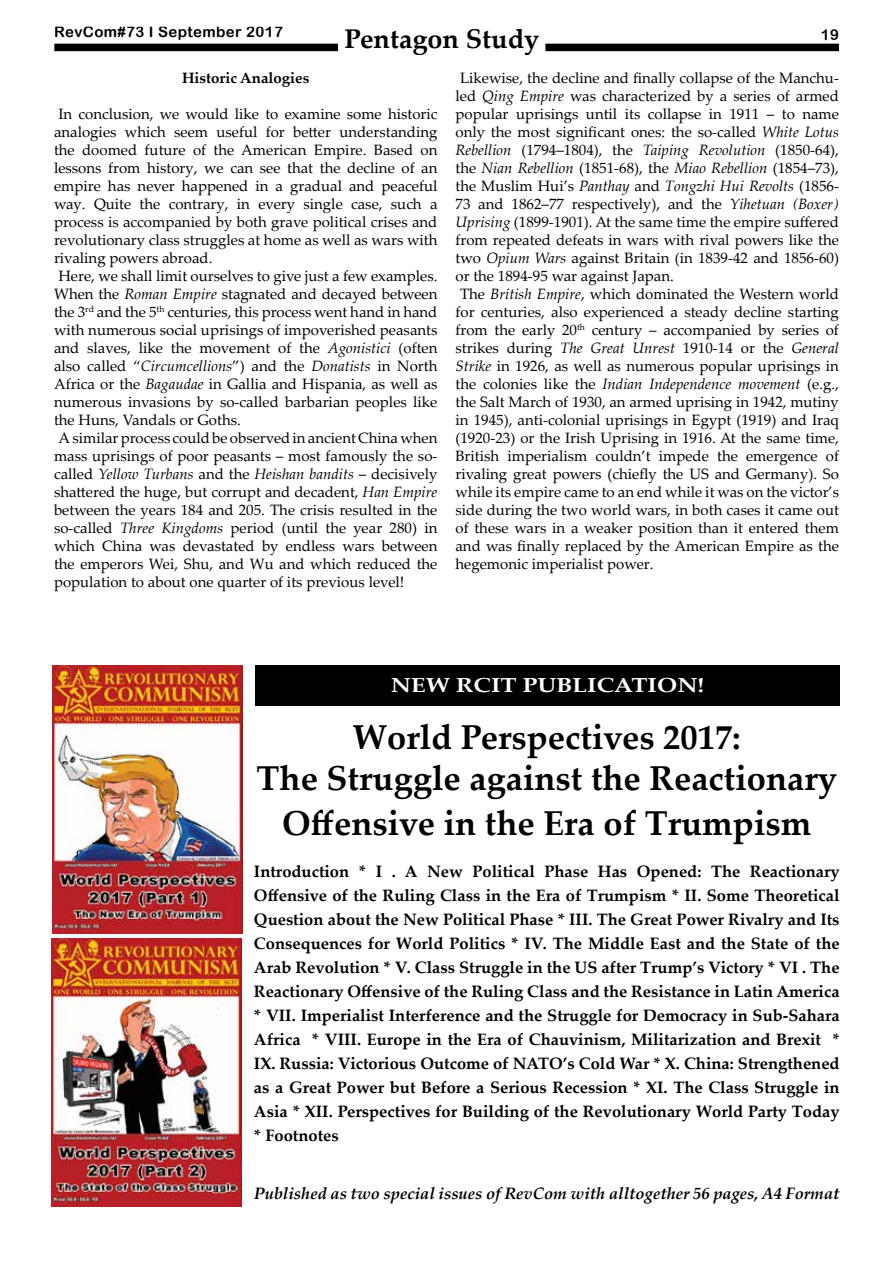
<style>
.page{position:relative;width:893px;height:1263px;background:#fff}
.page>*{position:absolute;margin:0;border:0;box-sizing:border-box;transform-origin:0 0}
.t1{font:700 34.5px/40.5px "Palatino Linotype";color:#000;text-align:center}
.t2{font:700 27px "Palatino Linotype";color:#000}
.t3{font:700 20.25px "Palatino Linotype";color:#fff;scale:1.2 1}
.t4{font:700 16.5px/24px "Palatino Linotype";color:#000;text-align:justify}
.t5{font:italic 700 16.5px "Palatino Linotype";color:#000}
.t6{font:15px "Palatino Linotype";color:#000}
.t7{font:italic 15px "Palatino Linotype";color:#000}
.t8{font:15px "Arial Rounded MT Bold";letter-spacing:.025em;color:#000}
.t9{font:700 15px "Palatino Linotype";color:#000}
.s1{font-style:italic}
.s2{font-style:normal}
</style>
<div class="page">
<div style="left:54px;top:44px;width:785px;height:7px;background:#000"></div>
<div style="left:339px;top:28px;width:206px;height:28px;background:#fff"></div>
<img style="left:51px;top:938px;width:190px;height:269px">
<div style="left:255px;top:665px;width:585px;height:41px;background:#000"></div>
<img style="left:53px;top:665px;width:190px;height:268px">
<p class="t8" style="left:54px;top:23px;width:230px">RevCom#73 I September 2017</p>
<h2 class="t2" style="left:344px;top:20px;width:196px">Pentagon Study</h2>
<p class="t8" style="left:821px;top:26px;width:20px">19</p>
<p class="t9" style="left:182px;top:67px;width:129px">Historic Analogies</p>
<p class="t6" style="left:59px;top:103px;width:380px">In conclusion, we would like to examine some historic</p>
<p class="t6" style="left:54px;top:121px;width:385px">analogies which seem useful for better understanding</p>
<p class="t6" style="left:54px;top:139px;width:385px">the doomed future of the American Empire. Based on</p>
<p class="t6" style="left:54px;top:157px;width:385px">lessons from history, we can see that the decline of an</p>
<p class="t6" style="left:54px;top:175px;width:385px">empire has never happened in a gradual and peaceful</p>
<p class="t6" style="left:54px;top:193px;width:385px">way. Quite the contrary, in every single case, such a</p>
<p class="t6" style="left:54px;top:211px;width:385px">process is accompanied by both grave political crises and</p>
<p class="t6" style="left:54px;top:229px;width:385px">revolutionary class struggles at home as well as wars with</p>
<p class="t6" style="left:54px;top:247px;width:160px">rivaling powers abroad.</p>
<p class="t6" style="left:59px;top:265px;width:380px">Here, we shall limit ourselves to give just a few examples.</p>
<p class="t6" style="left:54px;top:283px;width:385px">When the <span class="s1">Roman Empire</span> stagnated and decayed between</p>
<p class="t6" style="left:54px;top:301px;width:385px">the 3<sup>rd</sup> and the 5<sup>th</sup> centuries, this process went hand in hand</p>
<p class="t6" style="left:54px;top:319px;width:385px">with numerous social uprisings of impoverished peasants</p>
<p class="t6" style="left:54px;top:337px;width:385px">and slaves, like the movement of the <span class="s1">Agonistici</span> (often</p>
<p class="t6" style="left:54px;top:355px;width:385px">also called “<span class="s1">Circumcellions</span>”) and the <span class="s1">Donatists</span> in North</p>
<p class="t6" style="left:54px;top:373px;width:385px">Africa or the <span class="s1">Bagaudae</span> in Gallia and Hispania, as well as</p>
<p class="t6" style="left:54px;top:391px;width:385px">numerous invasions by so-called barbarian peoples like</p>
<p class="t6" style="left:54px;top:409px;width:188px">the Huns, Vandals or Goths.</p>
<p class="t6" style="left:59px;top:427px;width:380px">A similar process could be observed in ancient China when</p>
<p class="t6" style="left:54px;top:445px;width:385px">mass uprisings of poor peasants – most famously the so-</p>
<p class="t7" style="left:54px;top:463px;width:385px"><span class="s2">called</span> Yellow Turbans <span class="s2">and the</span> Heishan bandits <span class="s2">– decisively</span></p>
<p class="t6" style="left:54px;top:481px;width:385px">shattered the huge, but corrupt and decadent, <span class="s1">Han Empire</span></p>
<p class="t6" style="left:54px;top:499px;width:385px">between the years 184 and 205. The crisis resulted in the</p>
<p class="t6" style="left:54px;top:517px;width:385px">so-called <span class="s1">Three Kingdoms</span> period (until the year 280) in</p>
<p class="t6" style="left:54px;top:535px;width:385px">which China was devastated by endless wars between</p>
<p class="t6" style="left:54px;top:553px;width:385px">the emperors Wei, Shu, and Wu and which reduced the</p>
<p class="t6" style="left:54px;top:571px;width:352px">population to about one quarter of its previous level!</p>
<p class="t6" style="left:460px;top:67px;width:380px">Likewise, the decline and finally collapse of the Manchu-</p>
<p class="t6" style="left:455px;top:85px;width:385px">led <span class="s1">Qing Empire</span> was characterized by a series of armed</p>
<p class="t6" style="left:455px;top:103px;width:385px">popular uprisings until its collapse in 1911 – to name</p>
<p class="t6" style="left:455px;top:121px;width:385px">only the most significant ones: the so-called <span class="s1">White Lotus</span></p>
<p class="t7" style="left:455px;top:139px;width:385px">Rebellion <span class="s2">(1794–1804), the</span> Taiping Revolution <span class="s2">(1850-64),</span></p>
<p class="t6" style="left:455px;top:157px;width:385px">the <span class="s1">Nian Rebellion</span> (1851-68), the <span class="s1">Miao Rebellion</span> (1854–73),</p>
<p class="t7" style="left:455px;top:175px;width:385px"><span class="s2">the Muslim Hui’s</span> Panthay <span class="s2">and</span> Tongzhi Hui Revolts <span class="s2">(1856-</span></p>
<p class="t6" style="left:455px;top:193px;width:385px">73 and 1862–77 respectively), and the <span class="s1">Yihetuan (Boxer)</span></p>
<p class="t6" style="left:455px;top:211px;width:385px"><span class="s1">Uprising</span> (1899-1901). At the same time the empire suffered</p>
<p class="t6" style="left:455px;top:229px;width:385px">from repeated defeats in wars with rival powers like the</p>
<p class="t6" style="left:455px;top:247px;width:385px">two <span class="s1">Opium Wars</span> against Britain (in 1839-42 and 1856-60)</p>
<p class="t6" style="left:455px;top:265px;width:220px">or the 1894-95 war against Japan.</p>
<p class="t6" style="left:460px;top:283px;width:380px">The <span class="s1">British Empire</span>, which dominated the Western world</p>
<p class="t6" style="left:455px;top:301px;width:385px">for centuries, also experienced a steady decline starting</p>
<p class="t6" style="left:455px;top:319px;width:385px">from the early 20<sup>th</sup> century – accompanied by series of</p>
<p class="t6" style="left:455px;top:337px;width:385px">strikes during <span class="s1">The Great Unrest</span> 1910-14 or the <span class="s1">General</span></p>
<p class="t6" style="left:455px;top:355px;width:385px"><span class="s1">Strike</span> in 1926, as well as numerous popular uprisings in</p>
<p class="t7" style="left:455px;top:373px;width:385px"><span class="s2">the colonies like the</span> Indian Independence movement <span class="s2">(e.g.,</span></p>
<p class="t6" style="left:455px;top:391px;width:385px">the Salt March of 1930, an armed uprising in 1942, mutiny</p>
<p class="t6" style="left:455px;top:409px;width:385px">in 1945), anti-colonial uprisings in Egypt (1919) and Iraq</p>
<p class="t6" style="left:455px;top:427px;width:385px">(1920-23) or the Irish Uprising in 1916. At the same time,</p>
<p class="t6" style="left:455px;top:445px;width:385px">British imperialism couldn’t impede the emergence of</p>
<p class="t6" style="left:455px;top:463px;width:385px">rivaling great powers (chiefly the US and Germany). So</p>
<p class="t6" style="left:455px;top:481px;width:385px">while its empire came to an end while it was on the victor’s</p>
<p class="t6" style="left:455px;top:499px;width:385px">side during the two world wars, in both cases it came out</p>
<p class="t6" style="left:455px;top:517px;width:385px">of these wars in a weaker position than it entered them</p>
<p class="t6" style="left:455px;top:535px;width:385px">and was finally replaced by the American Empire as the</p>
<p class="t6" style="left:455px;top:553px;width:200px">hegemonic imperialist power.</p>
<h3 class="t3" style="left:391px;top:671px;width:263px">NEW RCIT PUBLICATION!</h3>
<h1 class="t1" style="left:257px;top:716px;width:582px">World Perspectives 2017:<br>The Struggle against the Reactionary</h1>
<h1 class="t1" style="left:282px;top:801px;width:531px">Offensive in the Era of Trumpism</h1>
<p class="t4" style="left:254px;top:858px;width:587px">Introduction * I . A New Political Phase Has Opened: The Reactionary Offensive of the Ruling Class in the Era of Trumpism * II. Some Theoretical Question about the New Political Phase * III. The Great Power Rivalry and Its Consequences for World Politics * IV. The Middle East and the State of the Arab Revolution * V. Class Struggle in the US after Trump’s Victory * VI . The Reactionary Offensive of the Ruling Class and the Resistance in Latin America * VII. Imperialist Interference and the Struggle for Democracy in Sub-Sahara Africa * VIII. Europe in the Era of Chauvinism, Militarization and Brexit * IX. Russia: Victorious Outcome of NATO’s Cold War * X. China: Strengthened as a Great Power but Before a Serious Recession * XI. The Class Struggle in Asia * XII. Perspectives for Building of the Revolutionary World Party Today * Footnotes</p>
<p class="t5" style="left:254px;top:1182px;width:587px">Published as two special issues of RevCom with alltogether 56 pages, A4 Format</p>
</div>
